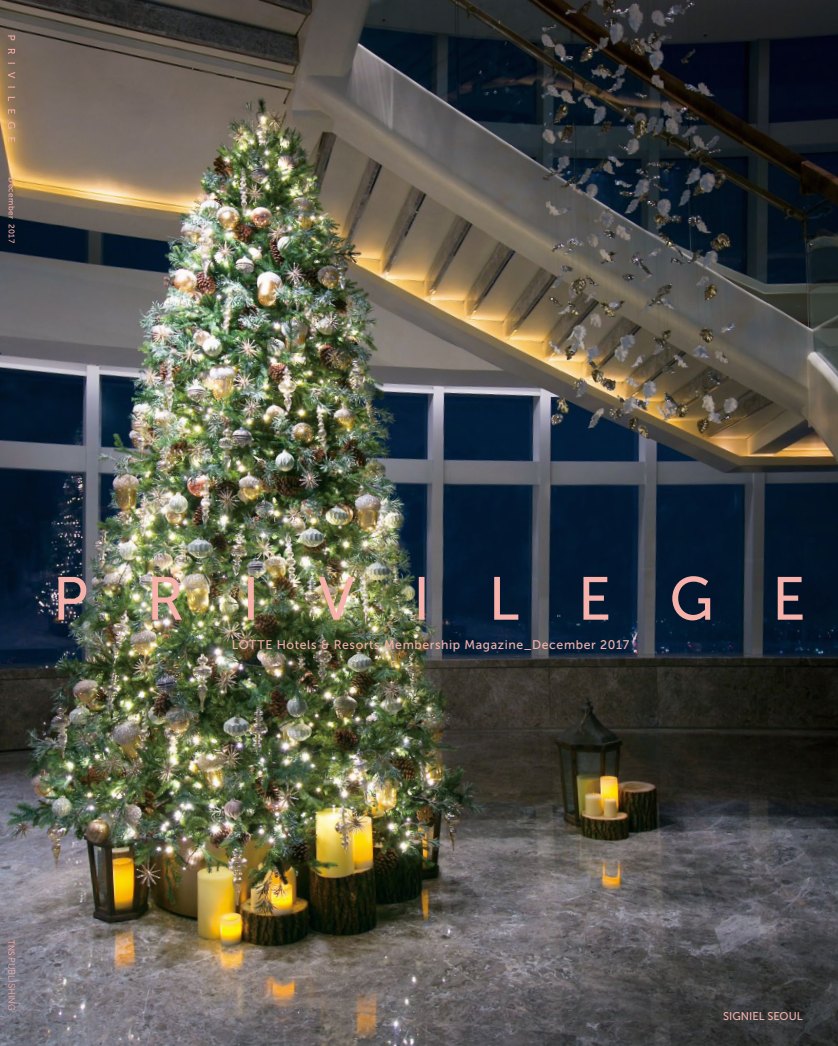
<style>
.page{position:relative;width:838px;height:1046px;background:#fff}
.page>*{position:absolute;margin:0;border:0;box-sizing:border-box;transform-origin:0 0}
.t1{font:12.5px "Museo Sans 500";letter-spacing:.05em;color:#f5b1aa}
.t2{font:11.25px "Museo Sans 500";color:#f5b1aa}
.t3{font:300 9px "Univers LT Std";color:#f5b1aa}
.t4{font:8.12px "Museo Sans 500";letter-spacing:.05em;color:#f5b1aa}
.s1{font-family:"Myriad Pro";font-weight:400}
</style>
<div class="page">
<img style="left:0;top:0;width:838px;height:1045px">
<svg style="left:8px;top:35px;width:7px;height:107px"></svg>
<img style="left:58px;top:576px;width:745px;height:44px">
<p class="t4" style="left:16px;top:177px;width:67px;rotate:90deg">December 2017</p>
<p class="t3" style="left:17px;top:940px;width:72px;rotate:90deg"><span class="s1">TNS</span> PUBLISHING</p>
<p class="t1" style="left:232px;top:637px;width:399px">LOTTE Hotels &amp; Resorts Membership Magazine_December 2017</p>
<p class="t2" style="left:723px;top:1009px;width:78px">signiel seoul</p>
</div>
